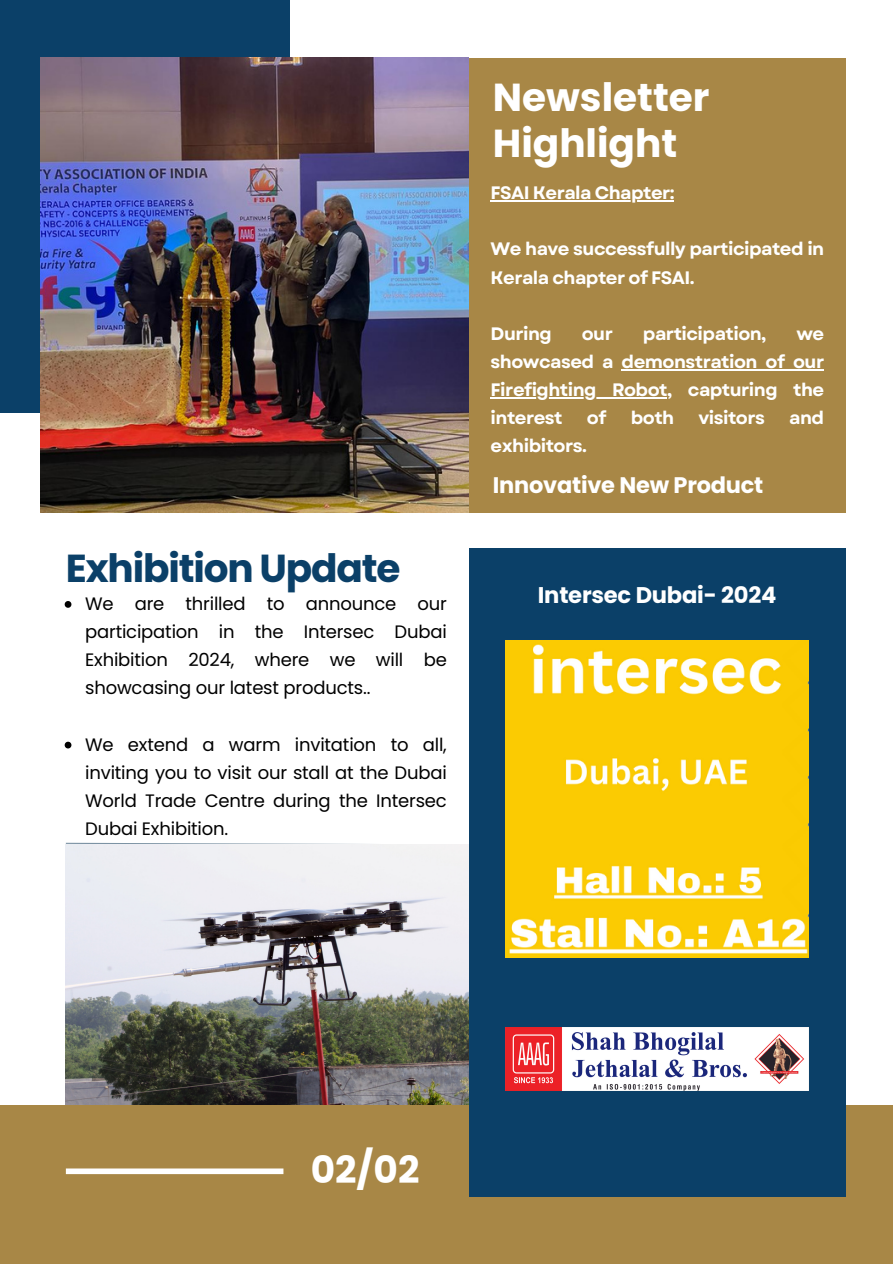
<style>
.page{position:relative;width:893px;height:1264px;background:#fff}
.page>*{position:absolute;margin:0;border:0;box-sizing:border-box;transform-origin:0 0}
.t1{font:700 39px/46.2px "Poppins";color:#fff}
.t2{font:700 39px "Poppins";letter-spacing:-.03em;color:#0b4068}
.t3{font:700 37.5px "Poppins";color:#fff}
.t4{font:700 22.65px "Poppins";letter-spacing:-.01em;color:#fff}
.t5{font:700 22.5px "Poppins";letter-spacing:-.01em;color:#fff}
.t6{font:18px/28.2px "Poppins";letter-spacing:-.01em;color:#000;text-align:justify}
.t7{font:700 18px/28.2px "Garet";letter-spacing:-.03em;color:#fff}
</style>
<div class="page">
<div style="left:468px;top:58px;width:377px;height:455px;background:#a88746"></div>
<div style="left:0;top:0;width:290px;height:413px;background:#0b4068"></div>
<div style="left:0;top:1104px;width:892px;height:159px;background:#a88746"></div>
<div style="left:468px;top:548px;width:377px;height:648px;background:#0b4068"></div>
<img style="left:505px;top:640px;width:303px;height:317px">
<div style="left:66px;top:1168px;width:217px;height:6px;background:#fff"></div>
<img style="left:41px;top:57px;width:427px;height:455px">
<svg style="left:65px;top:842px;width:297px;height:3px"></svg>
<img style="left:66px;top:844px;width:403px;height:260px">
<img style="left:505px;top:1027px;width:303px;height:63px">
<hr style="left:490px;top:200px;width:184px;height:1px;background:#fff">
<hr style="left:621px;top:369px;width:202px;height:1px;background:#fff">
<hr style="left:490px;top:397px;width:177px;height:1px;background:#fff">
<svg style="left:65px;top:601px;width:6px;height:6px"></svg>
<svg style="left:65px;top:741px;width:6px;height:7px"></svg>
<p class="t2" style="left:66px;top:541px;width:336px">Exhibition Update</p>
<p class="t6" style="left:85px;top:589px;width:363px">We are thrilled to announce our participation in the Intersec Dubai Exhibition 2024, where we will be showcasing our latest products..</p>
<p class="t6" style="left:85px;top:730px;width:363px">We extend a warm invitation to all, inviting you to visit our stall at the Dubai World Trade Centre during the Intersec Dubai Exhibition.</p>
<p class="t1" style="left:493px;top:74px;width:218px">Newsletter<br>Highlight</p>
<p class="t7" style="left:490px;top:179px;width:186px">FSAI Kerala Chapter:</p>
<p class="t7" style="left:490px;top:235px;width:335px">We have successfully participated in<br>Kerala chapter of FSAI.</p>
<p class="t7" style="left:490px;top:319px;width:63px">During</p>
<p class="t7" style="left:581px;top:319px;width:33px">our</p>
<p class="t7" style="left:643px;top:319px;width:125px">participation,</p>
<p class="t7" style="left:490px;top:319px;width:335px;text-align:justify;text-indent:306px">we showcased a demonstration of our Firefighting Robot, capturing the interest</p>
<p class="t7" style="left:587px;top:404px;width:21px">of</p>
<p class="t7" style="left:630px;top:404px;width:45px">both</p>
<p class="t7" style="left:698px;top:404px;width:68px">visitors</p>
<p class="t7" style="left:789px;top:404px;width:36px">and</p>
<p class="t7" style="left:490px;top:432px;width:98px">exhibitors.</p>
<p class="t5" style="left:493px;top:469px;width:272px">Innovative New Product</p>
<p class="t4" style="left:538px;top:579px;width:240px">Intersec Dubai- 2024</p>
<p class="t3" style="left:311px;top:1143px;width:110px">02/02</p>
</div>
